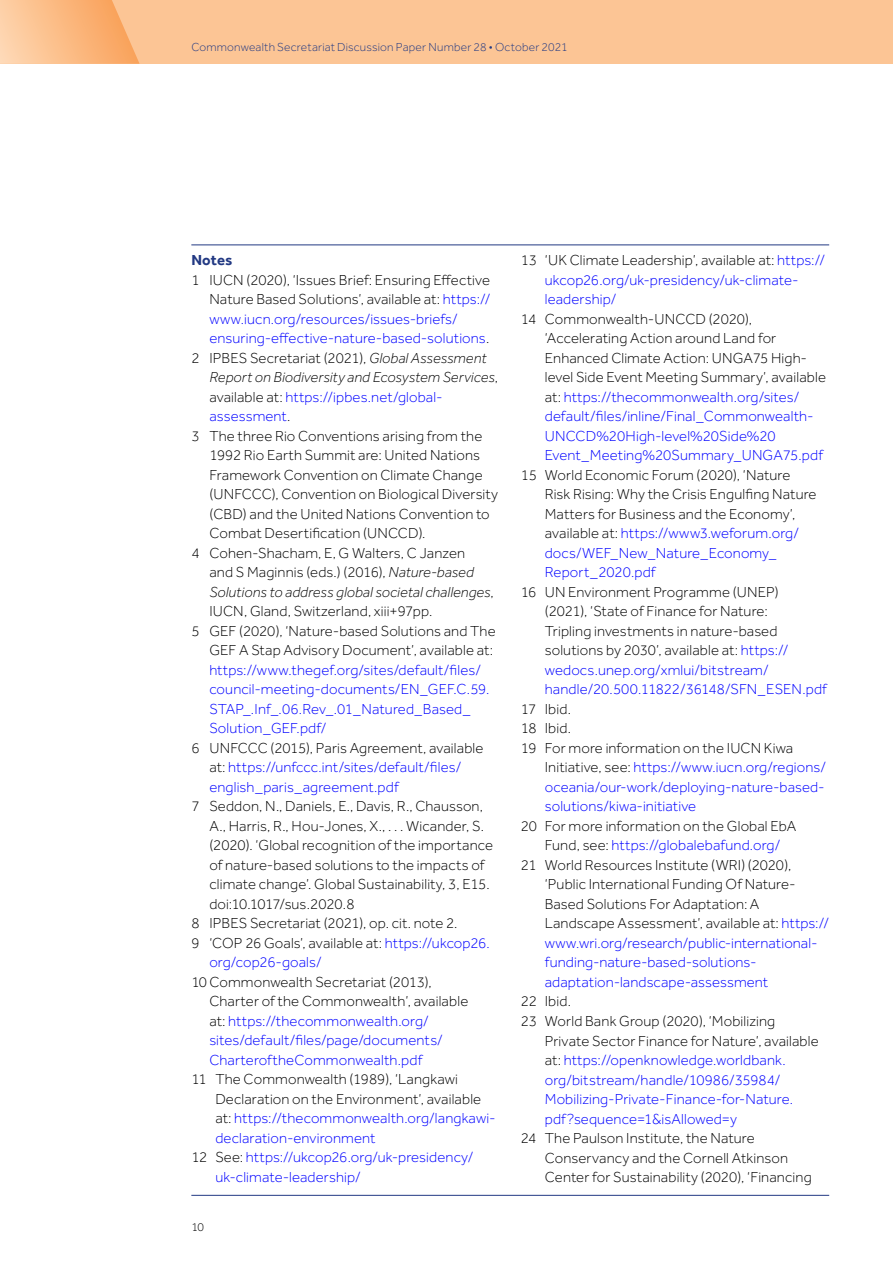
<style>
.page{position:relative;width:893px;height:1263px;background:#fff}
.page>*{position:absolute;margin:0;border:0;box-sizing:border-box;transform-origin:0 0}
.Notes1{font:300 15px/19.5px "Effra";letter-spacing:.005em;color:#000}
.Notes1-2{font:300 15px/19.5px "Effra";letter-spacing:.01em;color:#00f}
.Notes{font:300 15px/19.5px "Effra";letter-spacing:.01em;color:#00f}
.Notes-2{font:300 15px/19.5px "Effra";letter-spacing:.01em;color:#000}
.Notes-3{font:italic 300 15px/19.5px "Effra";letter-spacing:.01em;color:#000}
._1{font:700 15px "Effra";letter-spacing:.005em;color:#223983}
.t1{font:300 12px "Effra";letter-spacing:.015em;color:#223983}
.t2{font:300 12px "Effra";color:#000}
.s1{color:#000}
.s2{font-style:normal}
.s3{font-style:normal;color:#00f}
.s4{font-style:italic}
.s5{color:#00f}
</style>
<div class="page">
<hr style="left:191px;top:1195px;width:638px;height:1px;background:#223983">
<hr style="left:191px;top:244px;width:638px;height:1px;background:#223983">
<div style="left:0;top:0;width:893px;height:64px;background:#fcc595"></div>
<svg style="left:0;top:0;width:140px;height:64px"></svg>
<p class="t1" style="left:191px;top:40px;width:378px">Commonwealth Secretariat Discussion Paper Number 28 • October 2021</p>
<p class="t1" style="left:480px;top:40px;width:68px">7 April 2021</p>
<p class="_1" style="left:191px;top:251px;width:42px">Notes</p>
<p class="Notes" style="left:209px;top:270px;width:283px;text-indent:-18px"><span class="s1">1 IUCN (2020), ‘Issues Brief: Ensuring Effective Nature Based Solutions’, available at:</span> https:// www.iucn.org/resources/issues-briefs/ ensuring-effective-nature-based-solutions<span class="s1">.</span></p>
<p class="Notes-3" style="left:209px;top:348px;width:290px;text-indent:-18px"><span class="s2">2 IPBES Secretariat (2021),</span> Global Assessment Report on Biodiversity and Ecosystem Services<span class="s2">, available at:</span> <span class="s3">https://ipbes.net/global&shy;assessment</span><span class="s2">.</span></p>
<p class="Notes-2" style="left:209px;top:426px;width:290px;text-indent:-18px">3 The three Rio Conventions arising from the 1992 Rio Earth Summit are: United Nations Framework Convention on Climate Change (UNFCCC), Convention on Biological Diversity (CBD) and the United Nations Convention to Combat Desertification (UNCCD).</p>
<p class="Notes-2" style="left:209px;top:543px;width:286px;text-indent:-18px">4 Cohen-Shacham, E, G Walters, C Janzen<br>and S Maginnis (eds.) (2016), <span class="s4">Nature-based Solutions to address global societal challenges</span>, IUCN, Gland, Switzerland, xiii+97pp.</p>
<p class="Notes" style="left:209px;top:621px;width:288px;text-indent:-18px"><span class="s1">5 GEF (2020), ‘Nature-based Solutions and The GEF A Stap Advisory Document’, available at: </span>https://www.thegef.org/sites/default/files/ council-meeting-documents/EN_GEF.C.59.<br>STAP_.Inf_.06.Rev_.01_Natured_Based_ Solution_GEF.pdf/</p>
<p class="Notes" style="left:209px;top:738px;width:276px;text-indent:-18px"><span class="s1">6 UNFCCC (2015), Paris Agreement, available at:</span> https://unfccc.int/sites/default/files/ english_paris_agreement.pdf</p>
<p class="Notes-2" style="left:209px;top:796px;width:285px;text-indent:-18px">7 Seddon, N., Daniels, E., Davis, R., Chausson, A., Harris, R., Hou-Jones, X., . . . Wicander, S. (2020). ‘Global recognition of the importance of nature-based solutions to the impacts of climate change’. Global Sustainability, 3, E15. doi:10.1017/sus.2020.8</p>
<p class="Notes-2" style="left:191px;top:913px;width:268px">8 IPBES Secretariat (2021), op. cit. note 2.</p>
<p class="Notes" style="left:209px;top:933px;width:282px;text-indent:-18px"><span class="s1">9 ‘COP 26 Goals’, available at:</span> https://ukcop26. org/cop26-goals/</p>
<p class="Notes" style="left:209px;top:972px;width:260px;text-indent:-18px"><span class="s1">10Commonwealth Secretariat (2013), Charter of the Commonwealth’, available at:</span> https://thecommonwealth.org/ sites/default/files/page/documents/ CharteroftheCommonwealth.pdf</p>
<p class="Notes1" style="left:215px;top:1069px;width:282px;text-indent:-24px">11 The Commonwealth (1989), ‘Langkawi Declaration on the Environment’, available at: <span class="s5">https://thecommonwealth.org/langkawi&shy;declaration-environment</span></p>
<p class="Notes1-2" style="left:215px;top:1147px;width:260px;text-indent:-24px"><span class="s1">12 See:</span> https://ukcop26.org/uk-presidency/ uk-climate-leadership/</p>
<p class="t2" style="left:191px;top:1220px;width:14px">10</p>
<p class="Notes1-2" style="left:545px;top:251px;width:282px;text-indent:-24px"><span class="s1">13 ‘UK Climate Leadership’, available at:</span> https:// ukcop26.org/uk-presidency/uk-climate&shy;leadership/</p>
<p class="Notes1-2" style="left:545px;top:309px;width:283px;text-indent:-24px"><span class="s1">14 Commonwealth-UNCCD (2020), ‘Accelerating Action around Land for Enhanced Climate Action: UNGA75 High&shy;level Side Event Meeting Summary’, available at:</span> https://thecommonwealth.org/sites/ default/files/inline/Final_Commonwealth-UNCCD%20High-level%20Side%20<br>Event_Meeting%20Summary_UNGA75.pdf</p>
<p class="Notes1" style="left:545px;top:465px;width:273px;text-indent:-24px">15 World Economic Forum (2020), ‘Nature Risk Rising: Why the Crisis Engulfing Nature Matters for Business and the Economy’, available at: <span class="s5">https://www3.weforum.org/ docs/WEF_New_Nature_Economy_ Report_2020.pdf</span></p>
<p class="Notes1" style="left:545px;top:582px;width:284px;text-indent:-24px">16 UN Environment Programme (UNEP)<br>(2021), ‘State of Finance for Nature:<br>Tripling investments in nature-based solutions by 2030’, available at: <span class="s5">https:// wedocs.unep.org/xmlui/bitstream/ handle/20.500.11822/36148/SFN_ESEN.pdf</span></p>
<p class="Notes1" style="left:521px;top:699px;width:52px">17 Ibid.</p>
<p class="Notes1" style="left:521px;top:719px;width:52px">18 Ibid.</p>
<p class="Notes1-2" style="left:545px;top:738px;width:283px;text-indent:-24px"><span class="s1">19 For more information on the IUCN Kiwa Initiative, see:</span> https://www.iucn.org/regions/ oceania/our-work/deploying-nature-based&shy;solutions/kiwa-initiative</p>
<p class="Notes1" style="left:521px;top:816px;width:277px;text-align:center">20 For more information on the Global EbA<br>Fund, see: <span class="s5">https://globalebafund.org/</span></p>
<p class="Notes1" style="left:545px;top:855px;width:286px;text-indent:-24px">21 World Resources Institute (WRI) (2020), ‘Public International Funding Of Nature-Based Solutions For Adaptation: A Landscape Assessment’, available at: <span class="s5">https:// www.wri.org/research/public-international&shy;funding-nature-based-solutions&shy;adaptation-landscape-assessment</span></p>
<p class="Notes1" style="left:521px;top:992px;width:52px">22 Ibid.</p>
<p class="Notes1-2" style="left:545px;top:1011px;width:275px;text-indent:-24px"><span class="s1">23 World Bank Group (2020), ‘Mobilizing Private Sector Finance for Nature’, available at:</span> https://openknowledge.worldbank. org/bitstream/handle/10986/35984/ Mobilizing-Private-Finance-for-Nature. pdf?sequence=1&amp;isAllowed=y</p>
<p class="Notes1" style="left:545px;top:1128px;width:268px;text-indent:-24px">24 The Paulson Institute, the Nature<br>Conservancy and the Cornell Atkinson<br>Center for Sustainability (2020), ‘Financing</p>
</div>
